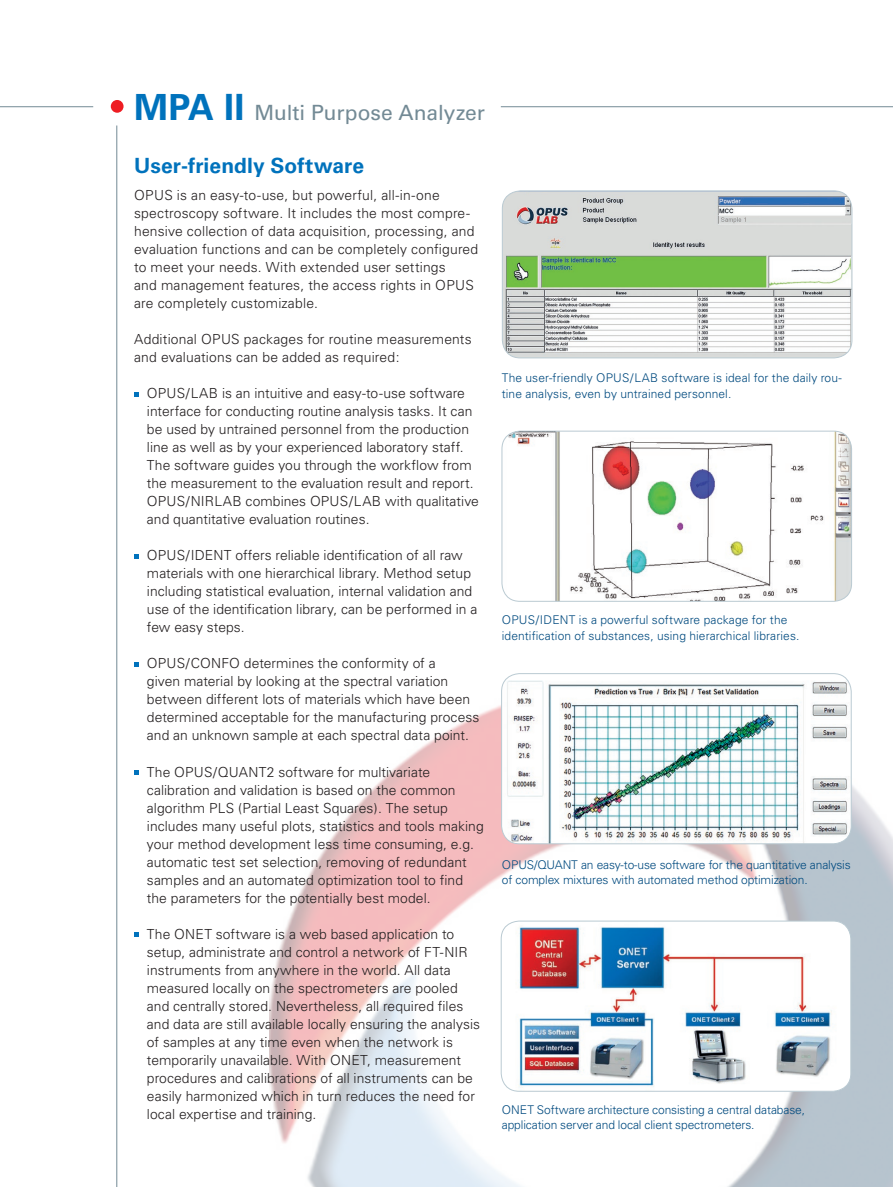
<style>
.page{position:relative;width:893px;height:1187px;background:#fff}
.page>*{position:absolute;margin:0;border:0;box-sizing:border-box;transform-origin:0 0}
.t1{font:21px "Univers";color:#738a95}
.t2{font:700 21px "Univers";letter-spacing:.005em;color:#0072bc}
.t3{font:300 13.8px/18px "Univers";letter-spacing:.005em;color:#231f20}
.t4{font:300 12px/15.8px "Univers";letter-spacing:-.005em;color:#004a7f}
.s1{font-weight:700;font-size:36px;color:#0072bc}
</style>
<div class="page">
<img style="left:269px;top:686px;width:624px;height:500px">
<hr style="left:116px;top:125px;width:1px;height:1061px;background:#738a95">
<hr style="left:501px;top:106px;width:392px;height:1px;background:#738a95">
<svg style="left:134px;top:392px;width:5px;height:5px"></svg>
<svg style="left:134px;top:554px;width:5px;height:5px"></svg>
<svg style="left:134px;top:662px;width:5px;height:5px"></svg>
<svg style="left:134px;top:770px;width:5px;height:5px"></svg>
<svg style="left:134px;top:932px;width:5px;height:5px"></svg>
<div style="left:111px;top:100px;width:13px;height:13px;background:#ee1d23;border-radius:50%"></div>
<hr style="left:0;top:106px;width:93px;height:1px;background:#738a95">
<img style="left:502px;top:191px;width:350px;height:167px">
<div style="left:502px;top:190px;width:350px;height:168px;border:1px solid #bacad2;border-radius:18px"></div>
<img style="left:502px;top:673px;width:349px;height:170px">
<div style="left:501px;top:673px;width:351px;height:171px;border:1px solid #bacad2;border-radius:18px"></div>
<img style="left:502px;top:431px;width:350px;height:170px">
<div style="left:502px;top:431px;width:350px;height:170px;border:1px solid #bacad2;border-radius:18px"></div>
<div style="left:501px;top:921px;width:350px;height:170px;background:#fff;border-radius:18px"></div>
<img style="left:508px;top:921px;width:335px;height:170px">
<div style="left:501px;top:920px;width:350px;height:171px;border:1px solid #bacad2;border-radius:18px"></div>
<h1 class="t1" style="left:134px;top:100px;width:352px"><span class="s1">MPA II</span> Multi Purpose Analyzer</h1>
<h1 class="t2" style="left:134px;top:153px;width:231px">User-friendly Software</h1>
<p class="t3" style="left:134px;top:186px;width:346px">OPUS is an easy-to-use, but powerful, all-in-one spectroscopy software. It includes the most compre&shy;hensive collection of data acquisition, processing, and evaluation functions and can be completely configured to meet your needs. With extended user settings<br>and management features, the access rights in OPUS are completely customizable.</p>
<p class="t3" style="left:134px;top:330px;width:339px">Additional OPUS packages for routine measurements and evaluations can be added as required:</p>
<p class="t3" style="left:147px;top:384px;width:333px">OPUS/LAB is an intuitive and easy-to-use software interface for conducting routine analysis tasks. It can be used by untrained personnel from the production line as well as by your experienced laboratory staff.<br>The software guides you through the workflow from the measurement to the evaluation result and report.<br>OPUS/NIRLAB combines OPUS/LAB with qualitative and quantitative evaluation routines.</p>
<p class="t3" style="left:147px;top:546px;width:332px">OPUS/IDENT offers reliable identification of all raw materials with one hierarchical library. Method setup including statistical evaluation, internal validation and use of the identification library, can be performed in a few easy steps.</p>
<p class="t3" style="left:147px;top:654px;width:334px">OPUS/CONFO determines the conformity of a<br>given material by looking at the spectral variation between different lots of materials which have been determined acceptable for the manufacturing process and an unknown sample at each spectral data point.</p>
<p class="t3" style="left:147px;top:762px;width:338px">The OPUS/QUANT2 software for multivariate calibration and validation is based on the common algorithm PLS (Partial Least Squares). The setup includes many useful plots, statistics and tools making your method development less time consuming, e.g. automatic test set selection, removing of redundant samples and an automated optimization tool to find the parameters for the potentially best model.</p>
<p class="t3" style="left:147px;top:924px;width:335px">The ONET software is a web based application to setup, administrate and control a network of FT-NIR instruments from anywhere in the world. All data measured locally on the spectrometers are pooled and centrally stored. Nevertheless, all required files and data are still available locally ensuring the analysis of samples at any time even when the network is temporarily unavailable. With ONET, measurement procedures and calibrations of all instruments can be easily harmonized which in turn reduces the need for local expertise and training.</p>
<p class="t4" style="left:502px;top:370px;width:342px">The user-friendly OPUS/LAB software is ideal for the daily rou&shy;tine analysis, even by untrained personnel.</p>
<p class="t4" style="left:502px;top:612px;width:299px">OPUS/IDENT is a powerful software package for the identification of substances, using hierarchical libraries.</p>
<p class="t4" style="left:502px;top:856px;width:350px">OPUS/QUANT an easy-to-use software for the quantitative analysis of complex mixtures with automated method optimization.</p>
<p class="t4" style="left:502px;top:1101px;width:305px">ONET Software architecture consisting a central database, application server and local client spectrometers.</p>
</div>
